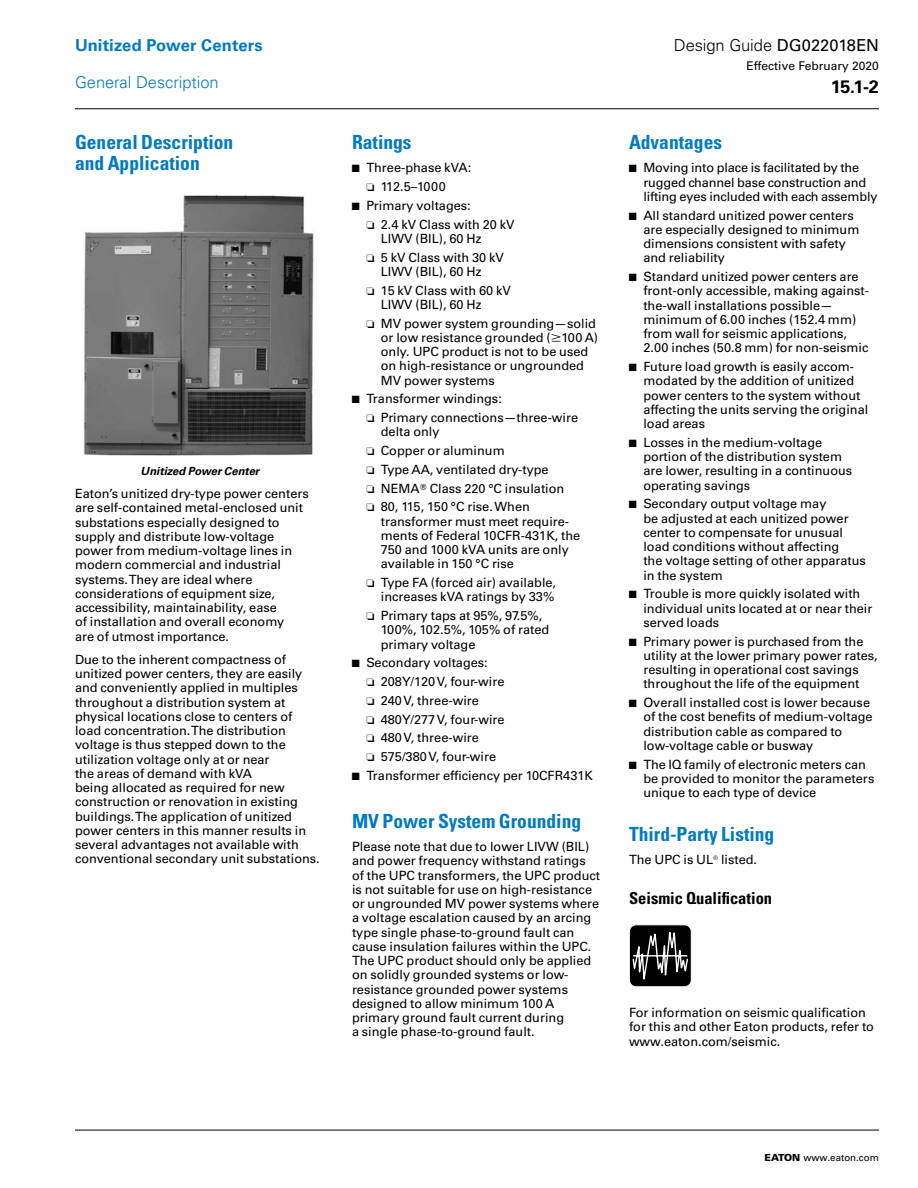
<style>
.page{position:relative;width:918px;height:1188px;background:#fff}
.page>*{position:absolute;margin:0;border:0;box-sizing:border-box;transform-origin:0 0}
.t1{font:700 condensed 19.5px/21px "Univers LT Std";color:#007ac2}
.t2{font:700 18px "Univers LT Std";color:#000}
.t3{font:300 16.5px "Univers LT Std";letter-spacing:-.005em;color:#000}
.t4{font:700 condensed 16.5px "Univers LT Std";color:#000}
.t5{font:700 16.5px "Univers LT Std";letter-spacing:.01em;color:#007ac2}
.t6{font:300 16.5px "Univers LT Std";letter-spacing:-.005em;color:#007ac2}
.t7{font:12.75px/14.2px "Univers LT Std";color:#000}
.t8{font:12px "Univers LT Std";color:#000}
.t9{font:italic 700 11.25px "Univers LT Std";color:#000}
.t10{font:9.75px "Univers LT Std";color:#000}
.s1{font-family:"European Pi Two"}
.s2{font-family:"Universal Newswith Comm Pi"}
.s3{font-weight:400}
.s4{font-weight:900}
</style>
<div class="page">
<img style="left:83px;top:195px;width:231px;height:261px">
<div style="left:629px;top:925px;width:62px;height:62px;background:#000;border-radius:7px"></div>
<div style="left:629px;top:924px;width:63px;height:63px;border:1px solid #fff;border-radius:7px"></div>
<svg style="left:632px;top:924px;width:57px;height:63px"></svg>
<hr style="left:75px;top:1130px;width:804px;height:1px;background:#000">
<hr style="left:75px;top:108px;width:804px;height:1px;background:#000">
<p class="t5" style="left:75px;top:35px;width:189px">Unitized Power Centers</p>
<p class="t6" style="left:75px;top:73px;width:145px">General Description</p>
<h1 class="t1" style="left:75px;top:132px;width:160px">General Description and Application</h1>
<p class="t9" style="left:141px;top:464px;width:120px">Unitized Power Center</p>
<p class="t7" style="left:75px;top:487px;width:236px">Eaton’s unitized dry-type power centers are self-contained metal-enclosed unit substations especially designed to supply and distribute low-voltage power from medium-voltage lines in modern commercial and industrial systems. They are ideal where considerations of equipment size, accessibility, maintainability, ease<br>of installation and overall economy<br>are of utmost importance.</p>
<p class="t7" style="left:75px;top:652px;width:246px">Due to the inherent compactness of unitized power centers, they are easily and conveniently applied in multiples throughout a distribution system at physical locations close to centers of load concentration. The distribution voltage is thus stepped down to the utilization voltage only at or near<br>the areas of demand with kVA<br>being allocated as required for new construction or renovation in existing buildings. The application of unitized power centers in this manner results in several advantages not available with conventional secondary unit substations.</p>
<h1 class="t1" style="left:352px;top:132px;width:61px">Ratings</h1>
<p class="t7" style="left:366px;top:159px;width:106px;line-height:18.8px;text-indent:-14px">■ Three-phase kVA: ❏ 112.5–1000</p>
<p class="t7" style="left:366px;top:196px;width:150px;line-height:18.8px;text-indent:-14px">■ Primary voltages:<br>❏ 2.4 kV Class with 20 kV</p>
<p class="t7" style="left:366px;top:229px;width:139px;line-height:18.8px;text-indent:14px">LIWV (BIL), 60 Hz<br>❏ 5 kV Class with 30 kV</p>
<p class="t7" style="left:366px;top:262px;width:146px;line-height:18.8px;text-indent:14px">LIWV (BIL), 60 Hz<br>❏ 15 kV Class with 60 kV</p>
<p class="t7" style="left:366px;top:295px;width:231px;line-height:18.8px;text-indent:14px">LIWV (BIL), 60 Hz<br>❏ MV power system grounding—solid</p>
<p class="t7" style="left:381px;top:330px;width:219px">or low resistance grounded (<span class="s1">M</span>100 A) only. UPC product is not to be used on high-resistance or ungrounded<br>MV power systems</p>
<p class="t7" style="left:366px;top:390px;width:213px;line-height:18.8px;text-indent:-14px">■ Transformer windings:<br>❏ Primary connections—three-wire</p>
<p class="t7" style="left:366px;top:423px;width:200px;line-height:18.8px;text-indent:14px">delta only<br>❏ Copper or aluminum<br>❏ Type AA, ventilated dry-type<br>❏ NEMA<span class="s2">T</span> Class 220 °C insulation ❏ 80, 115, 150 °C rise. When</p>
<p class="t7" style="left:381px;top:514px;width:201px">transformer must meet require&shy;ments of Federal 10CFR-431K, the<br>750 and 1000 kVA units are only available in 150 °C rise</p>
<p class="t7" style="left:366px;top:576px;width:191px;text-align:right">❏ Type FA (forced air) available, increases kVA ratings by 33%</p>
<p class="t7" style="left:381px;top:609px;width:170px;text-indent:-14px">❏ Primary taps at 95%, 97.5%,<br>100%, 102.5%, 105% of rated primary voltage</p>
<p class="t7" style="left:366px;top:654px;width:140px;line-height:18.8px;text-indent:-14px">■ Secondary voltages:<br>❏ 208Y/120 V, four-wire ❏ 240 V, three-wire<br>❏ 480Y/277 V, four-wire ❏ 480 V, three-wire<br>❏ 575/380 V, four-wire</p>
<p class="t7" style="left:352px;top:768px;width:243px">■ Transformer efficiency per 10CFR431K</p>
<h1 class="t1" style="left:352px;top:810px;width:231px">MV Power System Grounding</h1>
<p class="t7" style="left:352px;top:840px;width:250px">Please note that due to lower LIVW (BIL) and power frequency withstand ratings of the UPC transformers, the UPC product is not suitable for use on high-resistance or ungrounded MV power systems where a voltage escalation caused by an arcing type single phase-to-ground fault can cause insulation failures within the UPC.<br>The UPC product should only be applied on solidly grounded systems or low&shy;resistance grounded power systems designed to allow minimum 100 A primary ground fault current during<br>a single phase-to-ground fault.</p>
<p class="t3" style="left:674px;top:35px;width:207px">Design Guide <span class="s3">DG022018EN</span></p>
<p class="t8" style="left:747px;top:59px;width:134px">Effective February 2020</p>
<h2 class="t2" style="left:831px;top:76px;width:50px">15.1-2</h2>
<h1 class="t1" style="left:629px;top:132px;width:95px">Advantages</h1>
<p class="t7" style="left:643px;top:161px;width:236px;text-indent:-14px">■ Moving into place is facilitated by the rugged channel base construction and lifting eyes included with each assembly</p>
<p class="t7" style="left:643px;top:208px;width:218px;text-indent:-14px">■ All standard unitized power centers are especially designed to minimum dimensions consistent with safety and reliability</p>
<p class="t7" style="left:643px;top:270px;width:227px;text-indent:-14px">■ Standard unitized power centers are front-only accessible, making against&shy;the-wall installations possible— minimum of 6.00 inches (152.4 mm) from wall for seismic applications, 2.00 inches (50.8 mm) for non-seismic</p>
<p class="t7" style="left:643px;top:360px;width:226px;text-indent:-14px">■ Future load growth is easily accom&shy;modated by the addition of unitized power centers to the system without affecting the units serving the original load areas</p>
<p class="t7" style="left:643px;top:435px;width:210px;text-indent:-14px">■ Losses in the medium-voltage portion of the distribution system are lower, resulting in a continuous operating savings</p>
<p class="t7" style="left:643px;top:497px;width:224px;text-indent:-14px">■ Secondary output voltage may<br>be adjusted at each unitized power center to compensate for unusual load conditions without affecting<br>the voltage setting of other apparatus in the system</p>
<p class="t7" style="left:643px;top:587px;width:231px;text-indent:-14px">■ Trouble is more quickly isolated with individual units located at or near their served loads</p>
<p class="t7" style="left:643px;top:634px;width:236px;text-indent:-14px">■ Primary power is purchased from the utility at the lower primary power rates, resulting in operational cost savings throughout the life of the equipment</p>
<p class="t7" style="left:643px;top:696px;width:231px;text-indent:-14px">■ Overall installed cost is lower because of the cost benefits of medium-voltage distribution cable as compared to low-voltage cable or busway</p>
<p class="t7" style="left:643px;top:757px;width:232px;text-indent:-14px">■ The IQ family of electronic meters can be provided to monitor the parameters unique to each type of device</p>
<h1 class="t1" style="left:629px;top:823px;width:147px">Third-Party Listing</h1>
<p class="t7" style="left:629px;top:852px;width:130px">The UPC is UL<sup>®</sup> listed.</p>
<p class="t4" style="left:629px;top:888px;width:145px">Seismic Qualification</p>
<p class="t7" style="left:629px;top:1006px;width:247px">For information on seismic qualification for this and other Eaton products, refer to www.eaton.com/seismic.</p>
<p class="t10" style="left:765px;top:1152px;width:116px"><span class="s4">EATON</span> www.eaton.com</p>
</div>
